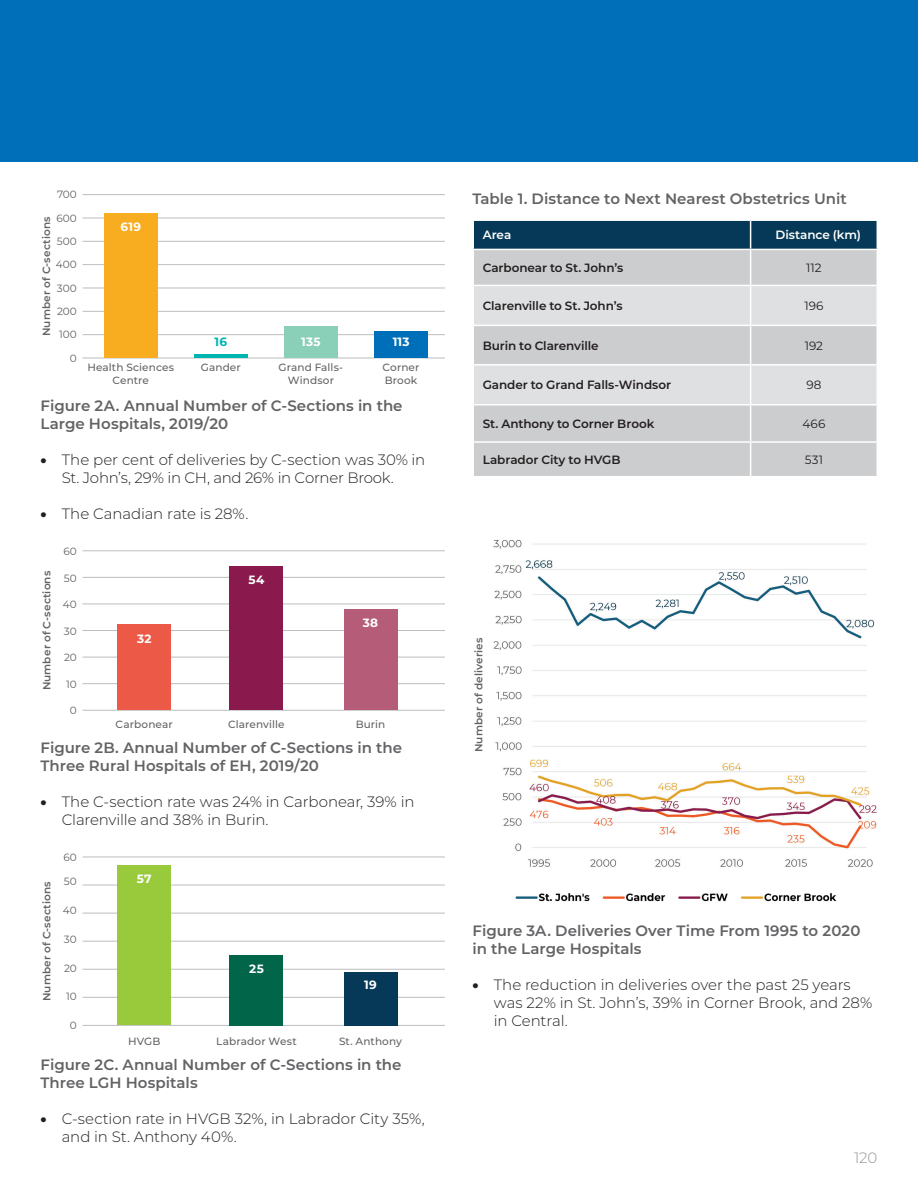
<style>
.page{position:relative;width:918px;height:1188px;background:#fff}
.page>*{position:absolute;margin:0;border:0;box-sizing:border-box;transform-origin:0 0}
.t1{font:300 15px/18px "Montserrat";letter-spacing:-.005em;color:#231f20}
.Figure_Title{font:600 15px/18px "Montserrat";color:#636366}
.Table_Title{font:600 15px "Montserrat";color:#636366}
.t2{font:300 15px "Montserrat";color:#939598}
.t3{font:600 12px "Montserrat";letter-spacing:-.005em;color:#231f20}
.t4{font:700 12px "Montserrat";letter-spacing:.025em;color:#fff}
.t5{font:12px "Montserrat";letter-spacing:.01em;color:#231f20}
.t6{font:600 12px "Montserrat";letter-spacing:-.005em;color:#fff}
.t7{font:700 12px "Montserrat";color:#00b4af}
.Figure_Title-2{font:500 10.5px/12.6px "Montserrat";letter-spacing:.01em;color:#636366;text-align:center}
.Figure_Title-3{font:600 10.5px "Montserrat";letter-spacing:.01em;color:#636366}
.t8{font:10.5px "Montserrat";color:#636366}
.s1{font-weight:900}
</style>
<div class="page">
<div style="left:0;top:0;width:918px;height:162px;background:#006fb9"></div>
<div style="left:474px;top:250px;width:403px;height:226px;background:#cccdcf"></div>
<svg style="left:474px;top:286px;width:403px;height:118px;background:#d9dadb"></svg>
<hr style="left:472px;top:325px;width:279px;height:1px;background:#fff">
<hr style="left:472px;top:364px;width:279px;height:2px;background:#fff">
<hr style="left:472px;top:404px;width:279px;height:2px;background:#fff">
<hr style="left:472px;top:441px;width:279px;height:2px;background:#fff">
<hr style="left:750px;top:326px;width:1px;height:38px;background:#fff">
<hr style="left:750px;top:366px;width:1px;height:38px;background:#fff">
<hr style="left:750px;top:406px;width:1px;height:35px;background:#fff">
<hr style="left:750px;top:443px;width:1px;height:33px;background:#fff">
<hr style="left:751px;top:364px;width:127px;height:2px;background:#fff">
<hr style="left:751px;top:404px;width:127px;height:2px;background:#fff">
<hr style="left:751px;top:441px;width:127px;height:2px;background:#fff">
<svg style="left:473px;top:220px;width:405px;height:29px;background:#13435f"></svg>
<hr style="left:750px;top:250px;width:1px;height:35px;background:#fff">
<hr style="left:472px;top:285px;width:279px;height:1px;background:#fff">
<hr style="left:750px;top:286px;width:1px;height:39px;background:#fff">
<hr style="left:751px;top:285px;width:127px;height:1px;background:#fff">
<hr style="left:751px;top:325px;width:127px;height:1px;background:#fff">
<img style="left:493px;top:540px;width:384px;height:362px">
<hr style="left:83px;top:358px;width:362px;height:1px;background:#bcbdc0">
<hr style="left:83px;top:194px;width:362px;height:1px;background:#bcbdc0">
<hr style="left:83px;top:218px;width:362px;height:1px;background:#bcbdc0">
<hr style="left:83px;top:241px;width:362px;height:1px;background:#bcbdc0">
<hr style="left:83px;top:264px;width:362px;height:1px;background:#bcbdc0">
<hr style="left:83px;top:288px;width:362px;height:1px;background:#bcbdc0">
<hr style="left:83px;top:311px;width:362px;height:1px;background:#bcbdc0">
<hr style="left:83px;top:334px;width:362px;height:1px;background:#bcbdc0">
<div style="left:104px;top:213px;width:54px;height:145px;background:#f8ac1f"></div>
<div style="left:284px;top:326px;width:54px;height:32px;background:#8acfb7"></div>
<hr style="left:194px;top:354px;width:54px;height:4px;background:#00b4af">
<div style="left:374px;top:332px;width:54px;height:26px;background:#006fb9"></div>
<hr style="left:83px;top:1025px;width:362px;height:1px;background:#bcbdc0">
<hr style="left:83px;top:857px;width:362px;height:1px;background:#bcbdc0">
<hr style="left:83px;top:885px;width:362px;height:1px;background:#bcbdc0">
<hr style="left:83px;top:913px;width:362px;height:1px;background:#bcbdc0">
<hr style="left:83px;top:941px;width:362px;height:1px;background:#bcbdc0">
<hr style="left:83px;top:969px;width:362px;height:1px;background:#bcbdc0">
<hr style="left:83px;top:997px;width:362px;height:1px;background:#bcbdc0">
<div style="left:117px;top:865px;width:54px;height:160px;background:#99ca3b"></div>
<div style="left:344px;top:972px;width:54px;height:53px;background:#063957"></div>
<div style="left:230px;top:955px;width:54px;height:70px;background:#006549"></div>
<hr style="left:83px;top:710px;width:362px;height:1px;background:#bcbdc0">
<hr style="left:83px;top:551px;width:362px;height:1px;background:#bcbdc0">
<hr style="left:83px;top:577px;width:362px;height:1px;background:#bcbdc0">
<hr style="left:83px;top:604px;width:362px;height:1px;background:#bcbdc0">
<hr style="left:83px;top:630px;width:362px;height:1px;background:#bcbdc0">
<hr style="left:83px;top:657px;width:362px;height:1px;background:#bcbdc0">
<hr style="left:83px;top:683px;width:362px;height:1px;background:#bcbdc0">
<div style="left:117px;top:625px;width:54px;height:85px;background:#ec5947"></div>
<div style="left:344px;top:610px;width:54px;height:100px;background:#b55c78"></div>
<div style="left:230px;top:567px;width:54px;height:143px;background:#8a1a4d"></div>
<p class="t8" style="left:57px;top:187px;width:21px">700</p>
<p class="t8" style="left:56px;top:211px;width:22px">600</p>
<p class="t8" style="left:56px;top:257px;width:23px">400</p>
<p class="Figure_Title-3" style="left:39px;top:336px;width:121px;rotate:-90deg">Number of C-sections</p>
<p class="t8" style="left:57px;top:234px;width:21px">500</p>
<p class="t8" style="left:57px;top:281px;width:21px">300</p>
<p class="t8" style="left:57px;top:304px;width:21px">200</p>
<p class="t8" style="left:59px;top:327px;width:19px">100</p>
<p class="t8" style="left:70px;top:351px;width:8px">0</p>
<p class="t4" style="left:120px;top:218px;width:22px">619</p>
<p class="t7" style="left:215px;top:333px;width:14px">16</p>
<p class="t4" style="left:301px;top:333px;width:21px">135</p>
<p class="t4" style="left:393px;top:334px;width:18px">113</p>
<p class="Figure_Title-2" style="left:87px;top:361px;width:88px">Health Sciences<br>Centre</p>
<p class="Figure_Title-2" style="left:279px;top:361px;width:66px">Grand Falls-<br>Windsor</p>
<p class="Figure_Title-2" style="left:383px;top:361px;width:38px;text-align:left">Corner<br>Brook</p>
<p class="Figure_Title-2" style="left:201px;top:361px;width:42px">Gander</p>
<p class="Figure_Title" style="left:40px;top:396px;width:364px">Figure 2A. Annual Number of C-Sections in the<br>Large Hospitals, 2019/20</p>
<p class="t1" style="left:62px;top:451px;width:365px;text-indent:-21px"><span class="s1">•</span> The per cent of deliveries by C-section was 30% in<br>St. John’s, 29% in CH, and 26% in Corner Brook.</p>
<p class="t1" style="left:40px;top:505px;width:209px"><span class="s1">•</span> The Canadian rate is 28%.</p>
<p class="Figure_Title-3" style="left:39px;top:690px;width:121px;rotate:-90deg">Number of C-sections</p>
<p class="t8" style="left:63px;top:544px;width:15px">60</p>
<p class="t8" style="left:64px;top:571px;width:14px">50</p>
<p class="t8" style="left:63px;top:597px;width:15px">40</p>
<p class="t8" style="left:64px;top:624px;width:14px">30</p>
<p class="t8" style="left:64px;top:650px;width:14px">20</p>
<p class="t8" style="left:66px;top:677px;width:12px">10</p>
<p class="t8" style="left:70px;top:703px;width:8px">0</p>
<p class="t4" style="left:137px;top:630px;width:16px">32</p>
<p class="t4" style="left:249px;top:571px;width:17px">54</p>
<p class="t4" style="left:363px;top:615px;width:17px">38</p>
<p class="Figure_Title-2" style="left:116px;top:718px;width:59px">Carbonear</p>
<p class="Figure_Title-2" style="left:356px;top:718px;width:31px">Burin</p>
<p class="Figure_Title-2" style="left:228px;top:718px;width:58px">Clarenville</p>
<p class="Figure_Title" style="left:40px;top:738px;width:363px">Figure 2B. Annual Number of C-Sections in the<br>Three Rural Hospitals of EH, 2019/20</p>
<p class="t1" style="left:62px;top:792px;width:354px;text-indent:-21px"><span class="s1">•</span> The C-section rate was 24% in Carbonear, 39% in<br>Clarenville and 38% in Burin.</p>
<p class="Figure_Title-3" style="left:39px;top:1001px;width:121px;rotate:-90deg">Number of C-sections</p>
<p class="t8" style="left:63px;top:850px;width:15px">60</p>
<p class="t8" style="left:64px;top:874px;width:14px">50</p>
<p class="t8" style="left:63px;top:903px;width:15px">40</p>
<p class="t8" style="left:64px;top:932px;width:14px">30</p>
<p class="t8" style="left:64px;top:961px;width:14px">20</p>
<p class="t8" style="left:66px;top:989px;width:12px">10</p>
<p class="t8" style="left:70px;top:1018px;width:8px">0</p>
<p class="t4" style="left:137px;top:870px;width:16px">57</p>
<p class="t4" style="left:249px;top:960px;width:16px">25</p>
<p class="t4" style="left:364px;top:977px;width:14px">19</p>
<p class="Figure_Title-2" style="left:128px;top:1034px;width:34px">HVGB</p>
<p class="Figure_Title-2" style="left:339px;top:1034px;width:65px">St. Anthony</p>
<p class="Figure_Title-2" style="left:216px;top:1034px;width:82px">Labrador West</p>
<p class="Figure_Title" style="left:40px;top:1055px;width:363px">Figure 2C. Annual Number of C-Sections in the<br>Three LGH Hospitals</p>
<p class="t1" style="left:62px;top:1109px;width:365px;text-indent:-21px"><span class="s1">•</span> C-section rate in HVGB 32%, in Labrador City 35%, and in St. Anthony 40%.</p>
<p class="Table_Title" style="left:472px;top:188px;width:376px">Table 1. Distance to Next Nearest Obstetrics Unit</p>
<p class="t6" style="left:483px;top:226px;width:30px">Area</p>
<p class="t6" style="left:776px;top:226px;width:87px">Distance (km)</p>
<p class="t3" style="left:483px;top:259px;width:142px">Carbonear to St. John’s</p>
<p class="t5" style="left:806px;top:259px;width:17px">112</p>
<p class="t3" style="left:483px;top:297px;width:142px">Clarenville to St. John’s</p>
<p class="t5" style="left:804px;top:297px;width:21px">196</p>
<p class="t3" style="left:483px;top:337px;width:117px">Burin to Clarenville</p>
<p class="t5" style="left:805px;top:337px;width:20px">192</p>
<p class="t3" style="left:483px;top:376px;width:190px">Gander to Grand Falls-Windsor</p>
<p class="t5" style="left:806px;top:377px;width:17px">98</p>
<p class="t3" style="left:483px;top:415px;width:173px">St. Anthony to Corner Brook</p>
<p class="t5" style="left:803px;top:415px;width:24px">466</p>
<p class="t3" style="left:483px;top:451px;width:139px">Labrador City to HVGB</p>
<p class="t5" style="left:805px;top:451px;width:20px">531</p>
<p class="Figure_Title-3" style="left:471px;top:752px;width:116px;rotate:-90deg">Number of deliveries</p>
<p class="Figure_Title" style="left:472px;top:921px;width:389px">Figure 3A. Deliveries Over Time From 1995 to 2020 in the Large Hospitals</p>
<p class="t1" style="left:494px;top:975px;width:380px;text-indent:-21px"><span class="s1">•</span> The reduction in deliveries over the past 25 years was 22% in St. John’s, 39% in Corner Brook, and 28% in Central.</p>
<p class="t2" style="left:854px;top:1148px;width:25px">120</p>
</div>
